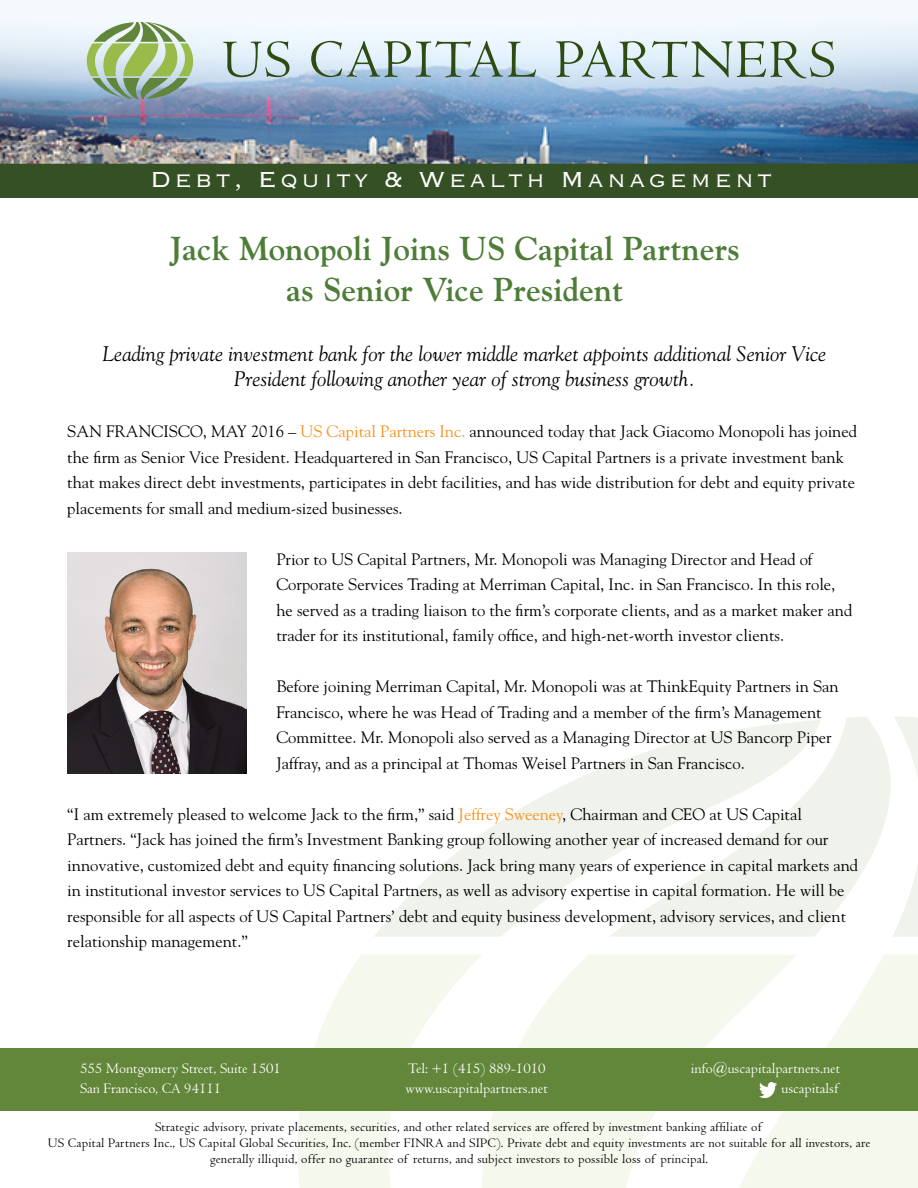
<style>
.page{position:relative;width:918px;height:1188px;background:#fff}
.page>*{position:absolute;margin:0;border:0;box-sizing:border-box;transform-origin:0 0}
.t1{font:55.8px "Centaur";letter-spacing:.04em;color:#2e4b11}
.t2{font:700 33px/40.5px "Goudy";color:#4d7d37;text-align:center}
.t3{font:28.5px "Copperplate Thirty Two BC";letter-spacing:.12em;color:#fff}
.t4{font:italic 21px/25.5px "Goudy";color:#000;text-align:center}
.t5{font:16.5px/25.5px "Goudy";color:#000}
.t6{font:15.15px/20.1px "Centaur";color:#fff}
.t7{font:13.5px/16.2px "Centaur";letter-spacing:.015em;color:#000;text-align:center}
.s1{color:#f7921e}
</style>
<div class="page">
<svg style="left:914px;top:717px;width:4px;height:220px"></svg>
<svg style="left:798px;top:955px;width:120px;height:233px;fill:#f4f8ed"></svg>
<svg style="left:821px;top:717px;width:93px;height:220px;fill:#eff3eb"></svg>
<svg style="left:483px;top:955px;width:315px;height:233px;fill:#f4f8ed"></svg>
<svg style="left:297px;top:955px;width:186px;height:233px"></svg>
<svg style="left:374px;top:720px;width:447px;height:217px;fill:#f1f4ee"></svg>
<div style="left:0;top:1048px;width:918px;height:62px;background:#62863a"></div>
<img style="left:759px;top:1083px;width:18px;height:14px">
<img style="left:0;top:0;width:918px;height:165px">
<svg style="left:87px;top:22px;width:106px;height:77px;background:#a6bf97"></svg>
<div style="left:0;top:165px;width:918px;height:33px;background:#365025"></div>
<img style="left:67px;top:553px;width:180px;height:221px">
<h1 class="t1" style="left:222px;top:29px;width:615px">US CAPITAL PARTNERS</h1>
<h3 class="t3" style="left:150px;top:166px;width:623px">Debt, Equity &amp; Wealth Management</h3>
<h2 class="t2" style="left:170px;top:228px;width:572px">Jack Monopoli Joins US Capital Partners as Senior Vice President</h2>
<p class="t4" style="left:103px;top:340px;width:725px">Leading private investment bank for the lower middle market appoints additional Senior Vice<br>President following another year of strong business growth.</p>
<p class="t5" style="left:67px;top:418px;width:791px">SAN FRANCISCO, MAY 2016 – <span class="s1">US Capital Partners Inc.</span> announced today that Jack Giacomo Monopoli has joined the firm as Senior Vice President. Headquartered in San Francisco, US Capital Partners is a private investment bank that makes direct debt investments, participates in debt facilities, and has wide distribution for debt and equity private placements for small and medium-sized businesses.</p>
<p class="t5" style="left:276px;top:546px;width:577px">Prior to US Capital Partners, Mr. Monopoli was Managing Director and Head of Corporate Services Trading at Merriman Capital, Inc. in San Francisco. In this role, he served as a trading liaison to the firm’s corporate clients, and as a market maker and trader for its institutional, family office, and high-net-worth investor clients.</p>
<p class="t5" style="left:276px;top:673px;width:564px">Before joining Merriman Capital, Mr. Monopoli was at ThinkEquity Partners in San Francisco, where he was Head of Trading and a member of the firm’s Management Committee. Mr. Monopoli also served as a Managing Director at US Bancorp Piper Jaffray, and as a principal at Thomas Weisel Partners in San Francisco.</p>
<p class="t5" style="left:67px;top:801px;width:792px">“I am extremely pleased to welcome Jack to the firm,” said <span class="s1">Jeffrey Sweeney</span>, Chairman and CEO at US Capital Partners. “Jack has joined the firm’s Investment Banking group following another year of increased demand for our innovative, customized debt and equity financing solutions. Jack bring many years of experience in capital markets and in institutional investor services to US Capital Partners, as well as advisory expertise in capital formation. He will be responsible for all aspects of US Capital Partners’ debt and equity business development, advisory services, and client relationship management.”</p>
<p class="t6" style="left:406px;top:1058px;width:144px">Tel: +1 (415) 889-1010 www.uscapitalpartners.net</p>
<p class="t6" style="left:691px;top:1058px;width:151px;text-align:right">info@uscapitalpartners.net uscapitalsf</p>
<p class="t6" style="left:80px;top:1058px;width:202px">555 Montgomery Street, Suite 1501<br>San Francisco, CA 94111</p>
<p class="t7" style="left:48px;top:1119px;width:824px">Strategic advisory, private placements, securities, and other related services are offered by investment banking affiliate of<br>US Capital Partners Inc., US Capital Global Securities, Inc. (member FINRA and SIPC). Private debt and equity investments are not suitable for all investors, are generally illiquid, offer no guarantee of returns, and subject investors to possible loss of principal.</p>
</div>
